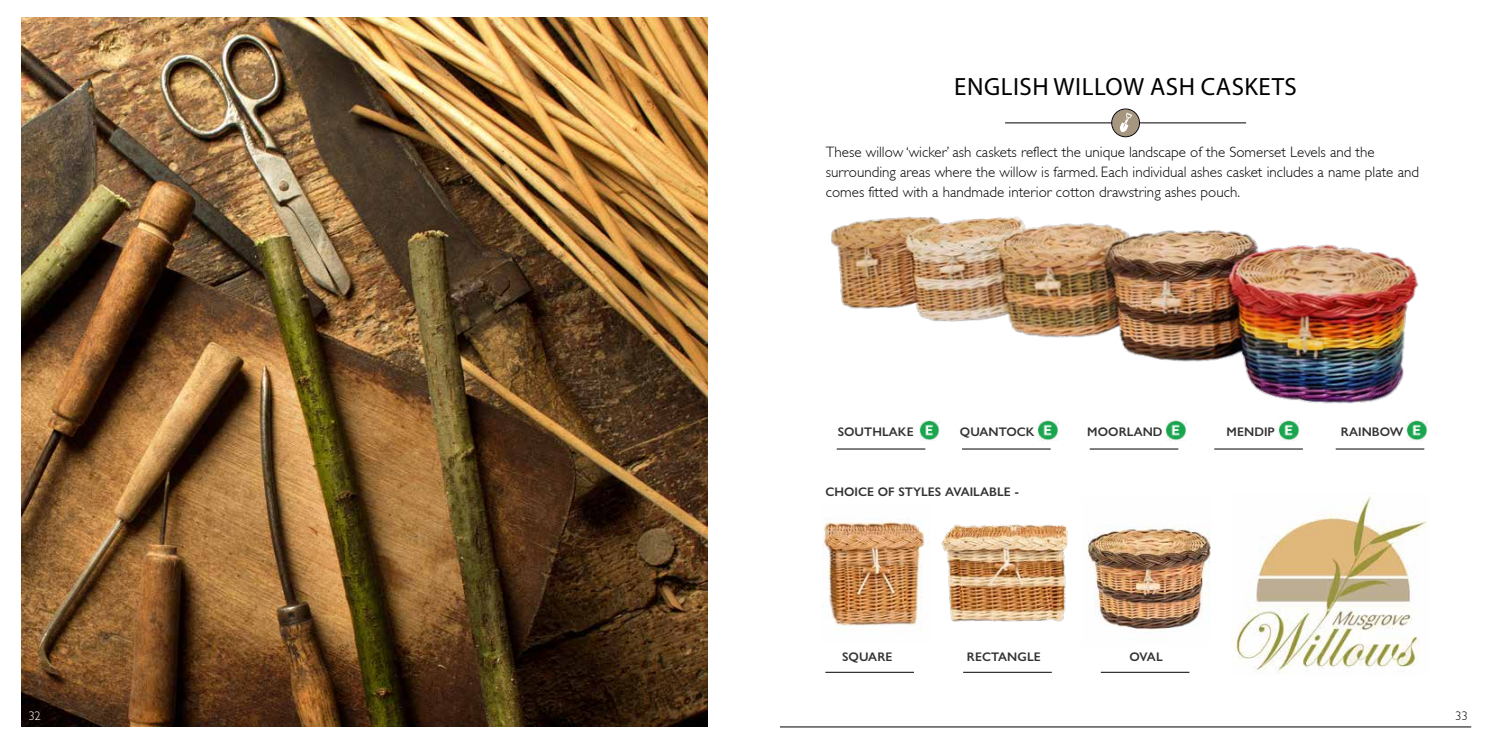
<style>
.page{position:relative;width:1489px;height:745px;background:#fff}
.page>*{position:absolute;margin:0;border:0;box-sizing:border-box;transform-origin:0 0}
.t1{font:25px "Myriad Pro";letter-spacing:.02em;color:#000}
.t2{font:300 15px/20px "Gill Sans";color:#000}
.t3{font:600 12.5px "Gill Sans Nova";letter-spacing:.005em;color:#333}
.t4{font:300 12.5px "Gill Sans";color:#000}
.t5{font:300 12.5px "Gill Sans";color:#fff}
</style>
<div class="page">
<hr style="left:780px;top:726px;width:690px;height:1px;background:#000">
<img style="left:21px;top:17px;width:686px;height:709px">
<hr style="left:1005px;top:122px;width:240px;height:1px;background:#000">
<div style="left:1111px;top:109px;width:28px;height:27px;background:#a69680;border-radius:50%"></div>
<svg style="left:1120px;top:112px;width:12px;height:20px"></svg>
<div style="left:1111px;top:109px;width:28px;height:28px;border:1px solid #000;border-radius:50%"></div>
<img style="left:1231px;top:492px;width:196px;height:181px">
<img style="left:831px;top:216px;width:588px;height:188px">
<hr style="left:836px;top:448px;width:89px;height:1px;background:#000">
<hr style="left:962px;top:448px;width:88px;height:1px;background:#000">
<hr style="left:1089px;top:448px;width:89px;height:1px;background:#000">
<hr style="left:1214px;top:448px;width:88px;height:1px;background:#000">
<hr style="left:1335px;top:448px;width:89px;height:1px;background:#000">
<img style="left:822px;top:518px;width:103px;height:112px">
<img style="left:941px;top:524px;width:127px;height:98px">
<img style="left:1086px;top:525px;width:124px;height:107px">
<hr style="left:825px;top:671px;width:88px;height:1px;background:#000">
<hr style="left:963px;top:671px;width:88px;height:1px;background:#000">
<hr style="left:1100px;top:671px;width:89px;height:1px;background:#000">
<img style="left:919px;top:420px;width:20px;height:20px">
<img style="left:1037px;top:420px;width:21px;height:20px">
<img style="left:1165px;top:420px;width:21px;height:20px">
<img style="left:1278px;top:420px;width:20px;height:20px">
<img style="left:1406px;top:420px;width:20px;height:20px">
<p class="t5" style="left:28px;top:708px;width:14px">32</p>
<h1 class="t1" style="left:954px;top:71px;width:344px">ENGLISH WILLOW ASH CASKETS</h1>
<p class="t2" style="left:825px;top:142px;width:594px">These willow ‘wicker’ ash caskets reflect the unique landscape of the Somerset Levels and the surrounding areas where the willow is farmed. Each individual ashes casket includes a name plate and comes fitted with a handmade interior cotton drawstring ashes pouch.</p>
<p class="t3" style="left:837px;top:423px;width:77px">SOUTHLAKE</p>
<p class="t3" style="left:959px;top:423px;width:76px">QUANTOCK</p>
<p class="t3" style="left:1087px;top:423px;width:77px">MOORLAND</p>
<p class="t3" style="left:1226px;top:423px;width:50px">MENDIP</p>
<p class="t3" style="left:1340px;top:423px;width:64px">RAINBOW</p>
<p class="t3" style="left:825px;top:483px;width:195px">CHOICE OF STYLES AVAILABLE -</p>
<p class="t3" style="left:842px;top:648px;width:52px">SQUARE</p>
<p class="t3" style="left:966px;top:648px;width:75px">RECTANGLE</p>
<p class="t3" style="left:1129px;top:648px;width:35px">OVAL</p>
<p class="t4" style="left:1454px;top:708px;width:14px">33</p>
</div>
